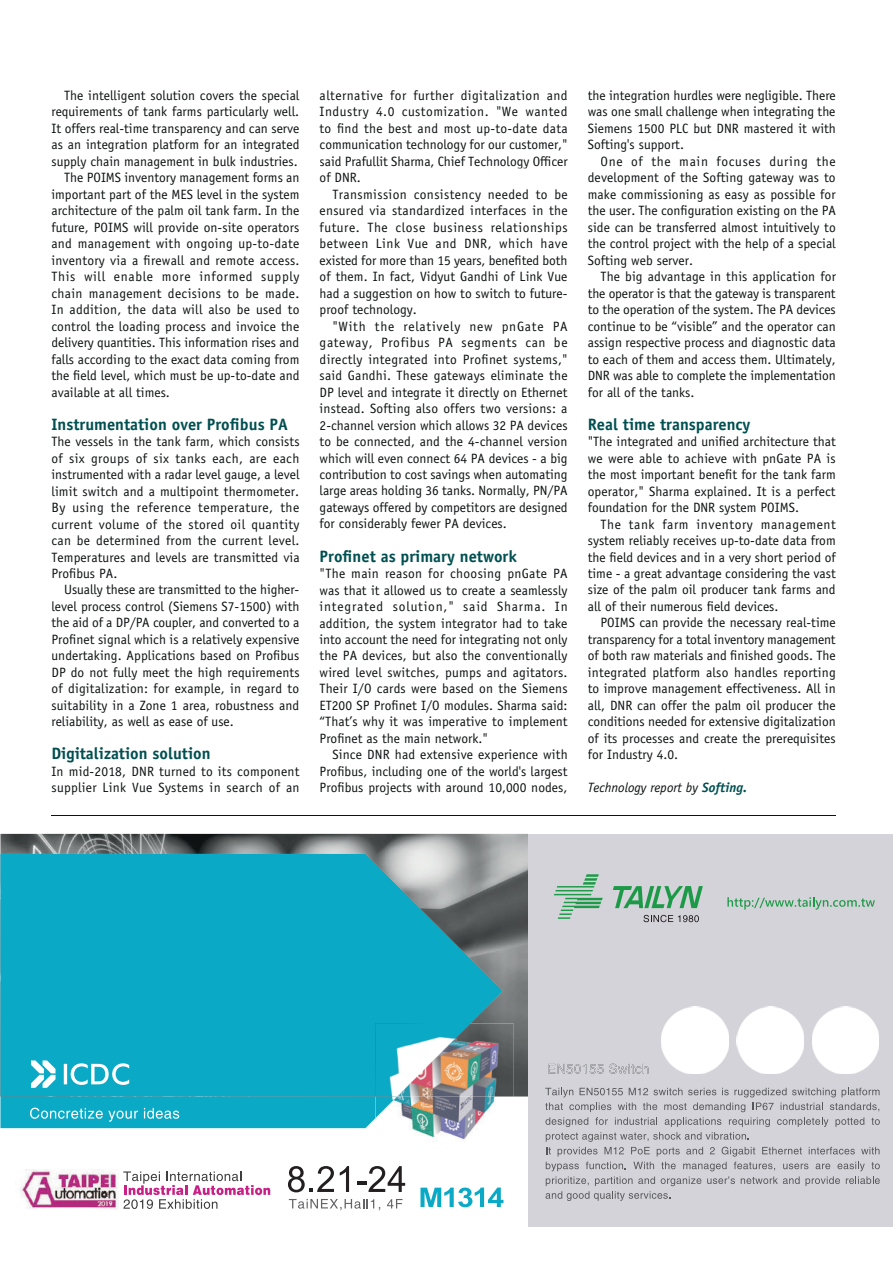
<style>
.page{position:relative;width:893px;height:1263px;background:#fff}
.page>*{position:absolute;margin:0;border:0;box-sizing:border-box;transform-origin:0 0}
.t1{font:700 16.5px "Officina Sans Std";color:#004f50}
.t2{font:13.5px/16.5px "Officina Sans Std";color:#0e1212;text-align:justify}
.t3{font:13.5px/16.5px "Officina Sans Std";letter-spacing:.02em;color:#0e1212}
.t4{font:13.5px "Officina Sans Std";letter-spacing:.025em;color:#0e1212}
.t5{font:13.5px "Officina Sans Std";letter-spacing:.05em;color:#0e1212}
.t6{font:italic 13.5px "Officina Sans Std";color:#0e1212}
.s1{font-weight:700;color:#004f50}
</style>
<div class="page">
<img style="left:0;top:834px;width:528px;height:263px">
<img style="left:0;top:854px;width:502px;height:243px">
<svg style="left:0;top:1097px;width:375px;height:31px;background:#14acc7"></svg>
<div style="left:528px;top:834px;width:365px;height:392px;background:#d4d3d9"></div>
<svg style="left:64px;top:1063px;width:65px;height:22px"></svg>
<svg style="left:31px;top:1060px;width:25px;height:28px"></svg>
<svg style="left:420px;top:1188px;width:83px;height:19px"></svg>
<svg style="left:123px;top:1171px;width:147px;height:38px"></svg>
<img style="left:20px;top:1170px;width:98px;height:40px">
<svg style="left:288px;top:1166px;width:46px;height:26px"></svg>
<svg style="left:340px;top:1166px;width:9px;height:26px"></svg>
<svg style="left:357px;top:1166px;width:48px;height:26px"></svg>
<svg style="left:289px;top:1199px;width:91px;height:11px"></svg>
<svg style="left:387px;top:1199px;width:15px;height:9px"></svg>
<svg style="left:727px;top:897px;width:148px;height:13px"></svg>
<svg style="left:643px;top:915px;width:56px;height:7px"></svg>
<svg style="left:613px;top:886px;width:90px;height:22px"></svg>
<svg style="left:554px;top:874px;width:49px;height:45px"></svg>
<img style="left:375px;top:1097px;width:120px;height:43px">
<img style="left:470px;top:1024px;width:44px;height:73px">
<img style="left:375px;top:1097px;width:22px;height:21px">
<img style="left:375px;top:1024px;width:95px;height:73px">
<img style="left:662px;top:1007px;width:66px;height:67px">
<img style="left:737px;top:1007px;width:67px;height:67px">
<img style="left:812px;top:1007px;width:67px;height:67px">
<svg style="left:548px;top:1064px;width:100px;height:10px"></svg>
<svg style="left:545px;top:1088px;width:28px;height:9px"></svg>
<svg style="left:579px;top:1088px;width:44px;height:7px"></svg>
<svg style="left:629px;top:1088px;width:53px;height:7px"></svg>
<svg style="left:688px;top:1088px;width:28px;height:7px"></svg>
<svg style="left:722px;top:1088px;width:64px;height:9px"></svg>
<svg style="left:792px;top:1088px;width:87px;height:9px"></svg>
<svg style="left:545px;top:1103px;width:335px;height:98px"></svg>
<hr style="left:51px;top:816px;width:785px;height:1px;background:#0e1212">
<p class="t2" style="left:64px;top:88px;width:237px">The intelligent solution covers the special</p>
<p class="t2" style="left:51px;top:104px;width:249px">requirements of tank farms particularly well.</p>
<p class="t2" style="left:51px;top:121px;width:249px">It offers real-time transparency and can serve</p>
<p class="t2" style="left:51px;top:137px;width:249px">as an integration platform for an integrated</p>
<p class="t2" style="left:51px;top:154px;width:248px">supply chain management in bulk industries.</p>
<p class="t2" style="left:64px;top:170px;width:237px">The POIMS inventory management forms an</p>
<p class="t2" style="left:51px;top:187px;width:249px">important part of the MES level in the system</p>
<p class="t2" style="left:51px;top:203px;width:249px">architecture of the palm oil tank farm. In the</p>
<p class="t2" style="left:51px;top:220px;width:249px">future, POIMS will provide on-site operators</p>
<p class="t3" style="left:51px;top:236px;width:249px">and management with ongoing up-to-date</p>
<p class="t2" style="left:51px;top:253px;width:250px">inventory via a firewall and remote access.</p>
<p class="t5" style="left:51px;top:271px;width:250px">This will enable more informed supply</p>
<p class="t4" style="left:51px;top:288px;width:249px">chain management decisions to be made.</p>
<p class="t3" style="left:51px;top:302px;width:249px">In addition, the data will also be used to</p>
<p class="t2" style="left:51px;top:319px;width:249px">control the loading process and invoice the</p>
<p class="t2" style="left:51px;top:335px;width:249px">delivery quantities. This information rises and</p>
<p class="t2" style="left:51px;top:352px;width:249px">falls according to the exact data coming from</p>
<p class="t2" style="left:51px;top:368px;width:249px">the field level, which must be up-to-date and</p>
<p class="t2" style="left:51px;top:385px;width:120px">available at all times.</p>
<p class="t1" style="left:51px;top:418px;width:238px">Instrumentation over Profibus PA</p>
<p class="t2" style="left:51px;top:434px;width:250px">The vessels in the tank farm, which consists of six groups of six tanks each, are each instrumented with a radar level gauge, a level limit switch and a multipoint thermometer.<br>By using the reference temperature, the current volume of the stored oil quantity can be determined from the current level.<br>Temperatures and levels are transmitted via Profibus PA.</p>
<p class="t2" style="left:51px;top:583px;width:250px;text-indent:13px">Usually these are transmitted to the higher&shy;level process control (Siemens S7-1500) with the aid of a DP/PA coupler, and converted to a Profinet signal which is a relatively expensive undertaking. Applications based on Profibus DP do not fully meet the high requirements of digitalization: for example, in regard to suitability in a Zone 1 area, robustness and reliability, as well as ease of use.</p>
<p class="t1" style="left:51px;top:748px;width:161px">Digitalization solution</p>
<p class="t3" style="left:51px;top:764px;width:250px">In mid-2018, DNR turned to its component supplier Link Vue Systems in search of an</p>
<p class="t2" style="left:320px;top:88px;width:250px">alternative for further digitalization and Industry 4.0 customization. "We wanted to find the best and most up-to-date data communication technology for our customer," said Prafullit Sharma, Chief Technology Officer of DNR.</p>
<p class="t2" style="left:320px;top:187px;width:250px;text-indent:13px">Transmission consistency needed to be ensured via standardized interfaces in the future. The close business relationships between Link Vue and DNR, which have existed for more than 15 years, benefited both of them. In fact, Vidyut Gandhi of Link Vue had a suggestion on how to switch to future&shy;proof technology.</p>
<p class="t2" style="left:320px;top:319px;width:250px;text-indent:13px">"With the relatively new pnGate PA gateway, Profibus PA segments can be directly integrated into Profinet systems," said Gandhi. These gateways eliminate the DP level and integrate it directly on Ethernet instead. Softing also offers two versions: a 2-channel version which allows 32 PA devices to be connected, and the 4-channel version which will even connect 64 PA devices - a big contribution to cost savings when automating large areas holding 36 tanks. Normally, PN/PA gateways offered by competitors are designed for considerably fewer PA devices.</p>
<p class="t1" style="left:320px;top:550px;width:199px">Profinet as primary network</p>
<p class="t2" style="left:320px;top:566px;width:250px">"The main reason for choosing pnGate PA was that it allowed us to create a seamlessly integrated solution," said Sharma. In addition, the system integrator had to take into account the need for integrating not only the PA devices, but also the conventionally wired level switches, pumps and agitators.<br>Their I/O cards were based on the Siemens ET200 SP Profinet I/O modules. Sharma said: “That’s why it was imperative to implement Profinet as the main network."</p>
<p class="t2" style="left:320px;top:748px;width:250px;text-indent:13px">Since DNR had extensive experience with Profibus, including one of the world's largest Profibus projects with around 10,000 nodes,</p>
<p class="t2" style="left:588px;top:88px;width:250px">the integration hurdles were negligible. There was one small challenge when integrating the Siemens 1500 PLC but DNR mastered it with Softing's support.</p>
<p class="t2" style="left:588px;top:154px;width:250px;text-indent:13px">One of the main focuses during the development of the Softing gateway was to make commissioning as easy as possible for the user. The configuration existing on the PA side can be transferred almost intuitively to the control project with the help of a special Softing web server.</p>
<p class="t2" style="left:588px;top:269px;width:250px;text-indent:13px">The big advantage in this application for the operator is that the gateway is transparent to the operation of the system. The PA devices continue to be “visible” and the operator can assign respective process and diagnostic data to each of them and access them. Ultimately, DNR was able to complete the implementation for all of the tanks.</p>
<p class="t1" style="left:588px;top:418px;width:164px">Real time transparency</p>
<p class="t2" style="left:588px;top:434px;width:249px">"The integrated and unified architecture that we were able to achieve with pnGate PA is the most important benefit for the tank farm operator," Sharma explained. It is a perfect foundation for the DNR system POIMS.</p>
<p class="t2" style="left:588px;top:517px;width:250px;text-indent:13px">The tank farm inventory management system reliably receives up-to-date data from the field devices and in a very short period of time - a great advantage considering the vast size of the palm oil producer tank farms and all of their numerous field devices.</p>
<p class="t2" style="left:588px;top:616px;width:250px;text-indent:13px">POIMS can provide the necessary real-time transparency for a total inventory management of both raw materials and finished goods. The integrated platform also handles reporting to improve management effectiveness. All in all, DNR can offer the palm oil producer the conditions needed for extensive digitalization of its processes and create the prerequisites for Industry 4.0.</p>
<p class="t6" style="left:588px;top:780px;width:161px">Technology report by <span class="s1">Softing.</span></p>
</div>
